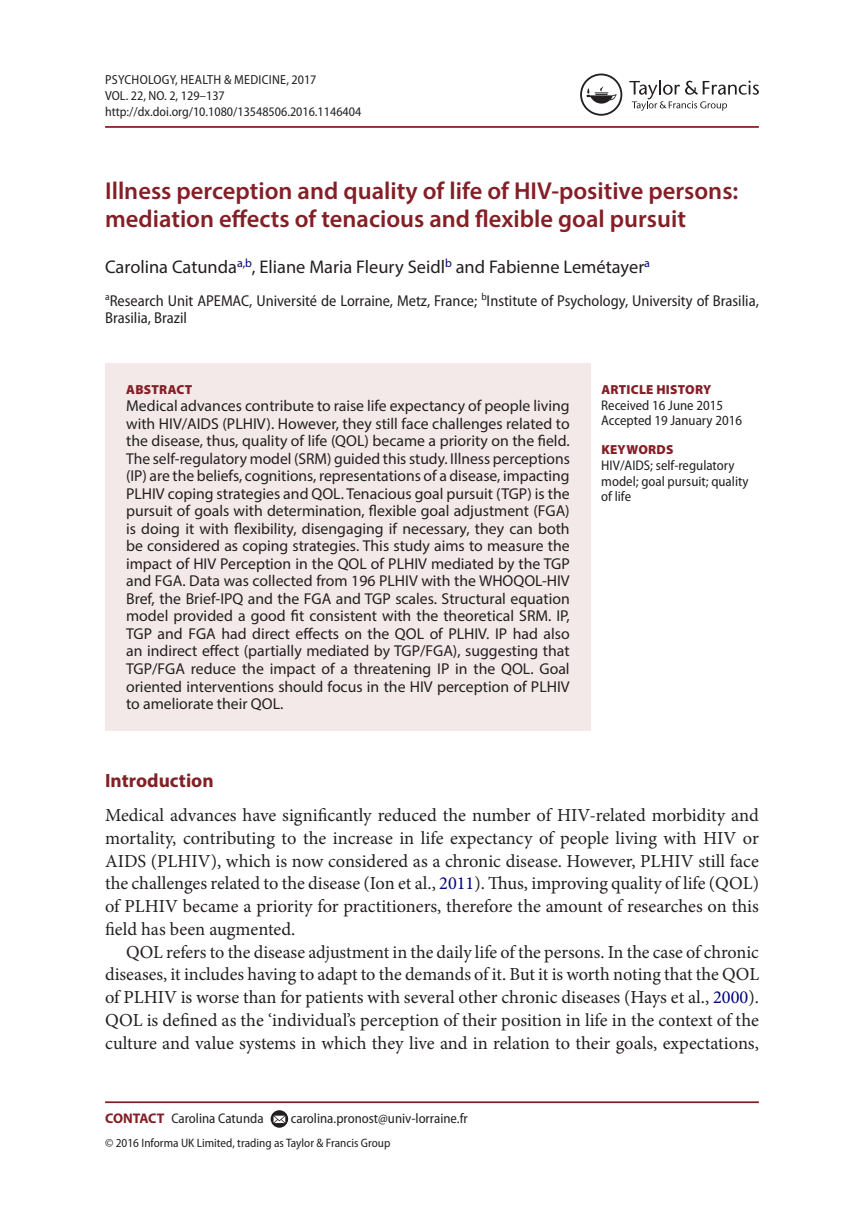
<style>
.page{position:relative;width:864px;height:1231px;background:#fff}
.page>*{position:absolute;margin:0;border:0;box-sizing:border-box;transform-origin:0 0}
.t1{font:600 24.5px/28px "Myriad Pro";color:#841f27}
.t2{font:700 19.25px "Myriad Pro";color:#841f27}
.t3{font:18.38px/22.8px "Minion Pro";color:#231f20;text-align:justify}
.t4{font:18.38px "Myriad Pro";color:#231f20}
.t5{font:15.75px/17.5px "Myriad Pro";color:#231f20;text-align:justify}
.t6{font:semi-condensed 15.75px/17.5px "Myriad Pro";color:#231f20}
.t7{font:semi-condensed 14px/15.8px "Myriad Pro";color:#231f20}
.t8{font:semi-condensed 13.12px/15.8px "Myriad Pro";color:#231f20}
.t9{font:900 13.12px "Myriad Pro";letter-spacing:.02em;color:#841f27}
.t10{font:semi-condensed 12.25px "Myriad Pro";color:#231f20}
.s1{color:#000080}
.s2{font-weight:700;font-stretch:normal;color:#841f27}
</style>
<div class="page">
<hr style="left:105px;top:126px;width:653px;height:2px;background:#841f27">
<div style="left:105px;top:363px;width:485px;height:367px;background:#f3e9e9"></div>
<hr style="left:105px;top:1101px;width:653px;height:1px;background:#841f27">
<svg style="left:270px;top:1110px;width:18px;height:17px"></svg>
<svg style="left:273px;top:1115px;width:12px;height:7px"></svg>
<svg style="left:629px;top:80px;width:129px;height:31px"></svg>
<svg style="left:580px;top:74px;width:42px;height:42px"></svg>
<p class="t8" style="left:105px;top:72px;width:257px">Psychology, Health &amp; Medicine, 2017<br>VOL. 22, NO. 2, 129–137 http://dx.doi.org/10.1080/13548506.2016.1146404</p>
<h1 class="t1" style="left:105px;top:177px;width:634px">Illness perception and quality of life of HIV-positive persons: mediation effects of tenacious and flexible goal pursuit</h1>
<p class="t4" style="left:105px;top:256px;width:546px">Carolina Catunda<sup>a,b</sup>, Eliane Maria Fleury Seidl<sup>b</sup> and Fabienne Lemétayer<sup>a</sup></p>
<p class="t6" style="left:105px;top:292px;width:655px"><sup>a</sup>Research Unit APEMAC, Université de Lorraine, Metz, France; <sup>b</sup>Institute of Psychology, University of Brasilia,<br>Brasilia, Brazil</p>
<p class="t9" style="left:126px;top:382px;width:68px">ABSTRACT</p>
<p class="t5" style="left:126px;top:397px;width:445px">Medical advances contribute to raise life expectancy of people living with HIV/AIDS (PLHIV). However, they still face challenges related to the disease, thus, quality of life (QOL) became a priority on the field.<br>The self-regulatory model (SRM) guided this study. Illness perceptions (IP) are the beliefs, cognitions, representations of a disease, impacting PLHIV coping strategies and QOL. Tenacious goal pursuit (TGP) is the pursuit of goals with determination, flexible goal adjustment (FGA) is doing it with flexibility, disengaging if necessary, they can both be considered as coping strategies. This study aims to measure the impact of HIV Perception in the QOL of PLHIV mediated by the TGP and FGA. Data was collected from 196 PLHIV with the WHOQOL-HIV Bref, the Brief-IPQ and the FGA and TGP scales. Structural equation model provided a good fit consistent with the theoretical SRM. IP, TGP and FGA had direct effects on the QOL of PLHIV. IP had also an indirect effect (partially mediated by TGP/FGA), suggesting that TGP/FGA reduce the impact of a threatening IP in the QOL. Goal oriented interventions should focus in the HIV perception of PLHIV to ameliorate their QOL.</p>
<p class="t9" style="left:601px;top:382px;width:111px">ARTICLE HISTORY</p>
<p class="t7" style="left:601px;top:397px;width:142px">Received 16 June 2015<br>Accepted 19 January 2016</p>
<p class="t9" style="left:601px;top:442px;width:74px">KEYWORDS</p>
<p class="t7" style="left:601px;top:457px;width:31px">HI V/AIDS</p>
<p class="t7" style="left:601px;top:457px;width:149px;text-indent:49px">; self-regulatory model; goal pursuit; quality of life</p>
<p class="t2" style="left:105px;top:767px;width:110px">Introduction</p>
<p class="t3" style="left:105px;top:803px;width:655px">Medical advances have significantly reduced the number of HIV-related morbidity and mortality, contributing to the increase in life expectancy of people living with HIV or AIDS (PLHIV), which is now considered as a chronic disease. However, PLHIV still face the challenges related to the disease (Ion et al., <span class="s1">2011</span>). Thus, improving quality of life (QOL) of PLHIV became a priority for practitioners, therefore the amount of researches on this field has been augmented.</p>
<p class="t3" style="left:105px;top:940px;width:655px;text-indent:21px">QOL refers to the disease adjustment in the daily life of the persons. In the case of chronic diseases, it includes having to adapt to the demands of it. But it is worth noting that the QOL of PLHIV is worse than for patients with several other chronic diseases (Hays et al., <span class="s1">2000</span>).<br>QOL is defined as the ‘individual’s perception of their position in life in the context of the culture and value systems in which they live and in relation to their goals, expectations,</p>
<p class="t7" style="left:105px;top:1110px;width:160px"><span class="s2">CONTACT</span> Carolina Catunda</p>
<p class="t7" style="left:291px;top:1110px;width:178px">carolina.pronost@univ-lorraine.fr</p>
<p class="t10" style="left:105px;top:1136px;width:286px">© 2016 Informa UK Limited, trading as Taylor &amp; Francis Group</p>
</div>
